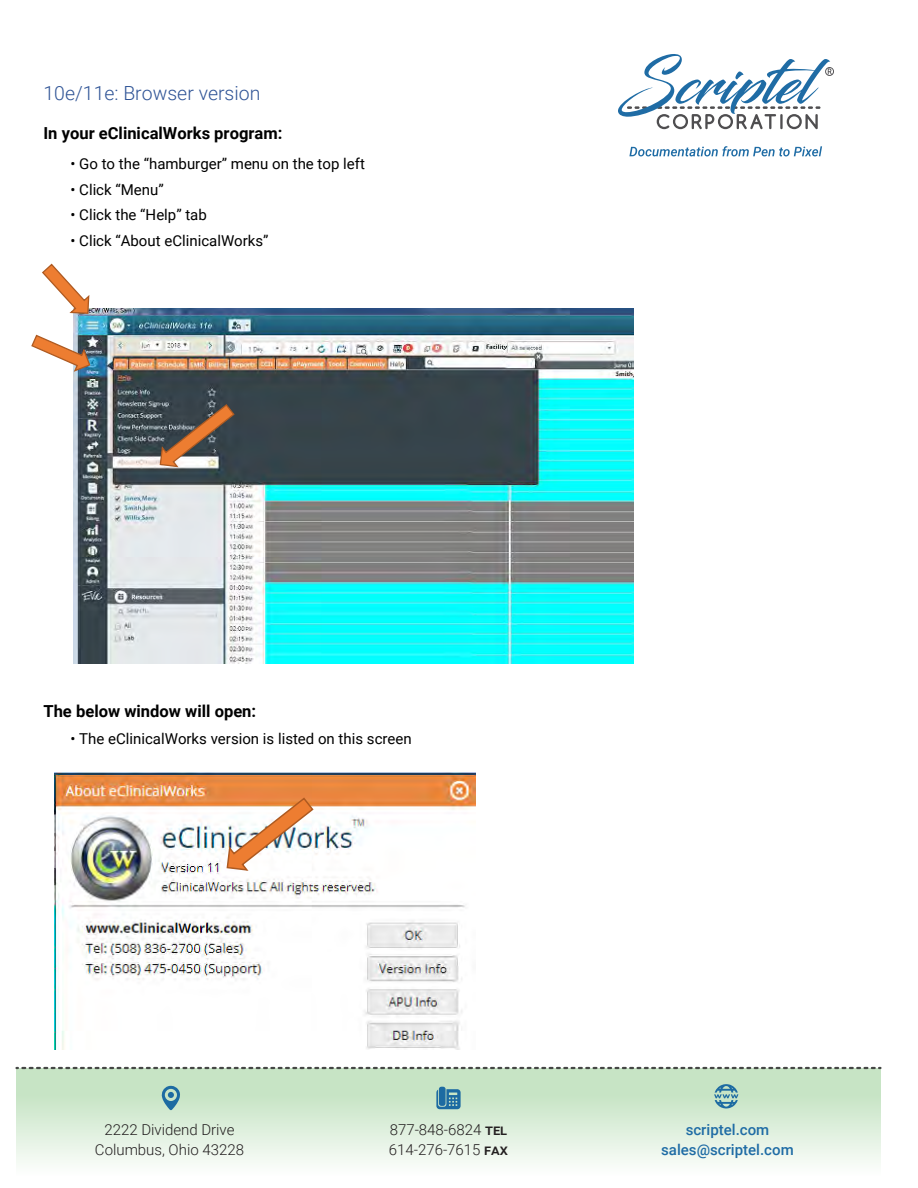
<style>
.page{position:relative;width:918px;height:1188px;background:#fff}
.page>*{position:absolute;margin:0;border:0;box-sizing:border-box;transform-origin:0 0}
.t1{font:300 19.5px "Roboto";color:#2f5496}
.t2{font:700 16.5px "Roboto";color:#000}
.t3{font:15px "Roboto";color:#000}
.t4{font:300 15px/19.5px "Roboto";color:#231f20;text-align:center}
.t5{font:500 15px/19.5px "Roboto";color:#1f6ca5;text-align:center}
.s1{font-weight:500}
</style>
<div class="page">
<div style="left:16px;top:1068px;width:864px;height:108px;background:linear-gradient(to bottom,#bcdfba,#fafdfa)"></div>
<svg style="left:16px;top:1067px;width:864px;height:2px;background:#808780"></svg>
<svg style="left:161px;top:1085px;width:19px;height:25px"></svg>
<svg style="left:714px;top:1084px;width:24px;height:24px"></svg>
<svg style="left:436px;top:1087px;width:25px;height:22px"></svg>
<svg style="left:618px;top:54px;width:216px;height:75px"></svg>
<svg style="left:629px;top:146px;width:193px;height:10px"></svg>
<img style="left:73px;top:309px;width:561px;height:355px">
<img style="left:54px;top:773px;width:421px;height:276px">
<svg style="left:42px;top:263px;width:48px;height:52px"></svg>
<svg style="left:31px;top:334px;width:60px;height:39px"></svg>
<svg style="left:159px;top:403px;width:77px;height:65px;background:#766458"></svg>
<img style="left:226px;top:796px;width:89px;height:76px">
<h1 class="t1" style="left:44px;top:79px;width:218px">10e/11e: Browser version</h1>
<p class="t2" style="left:44px;top:121px;width:240px">In your eClinicalWorks program:</p>
<p class="t3" style="left:70px;top:153px;width:296px">• Go to the “hamburger” menu on the top left</p>
<p class="t3" style="left:70px;top:179px;width:95px">• Click “Menu”</p>
<p class="t3" style="left:70px;top:204px;width:138px">• Click the “Help” tab</p>
<p class="t3" style="left:70px;top:230px;width:200px">• Click “About eClinicalWorks”</p>
<p class="t2" style="left:43px;top:700px;width:214px">The below window will open:</p>
<p class="t3" style="left:70px;top:728px;width:343px">• The eClinicalWorks version is listed on this screen</p>
<p class="t4" style="left:95px;top:1120px;width:151px">2222 Dividend Drive<br>Columbus, Ohio 43228</p>
<p class="t4" style="left:389px;top:1120px;width:121px;text-align:left">877-848-6824 <span class="s1">TEL<br></span>614-276-7615 <span class="s1">FAX</span></p>
<p class="t5" style="left:661px;top:1120px;width:134px">scriptel.com sales@scriptel.com</p>
</div>
